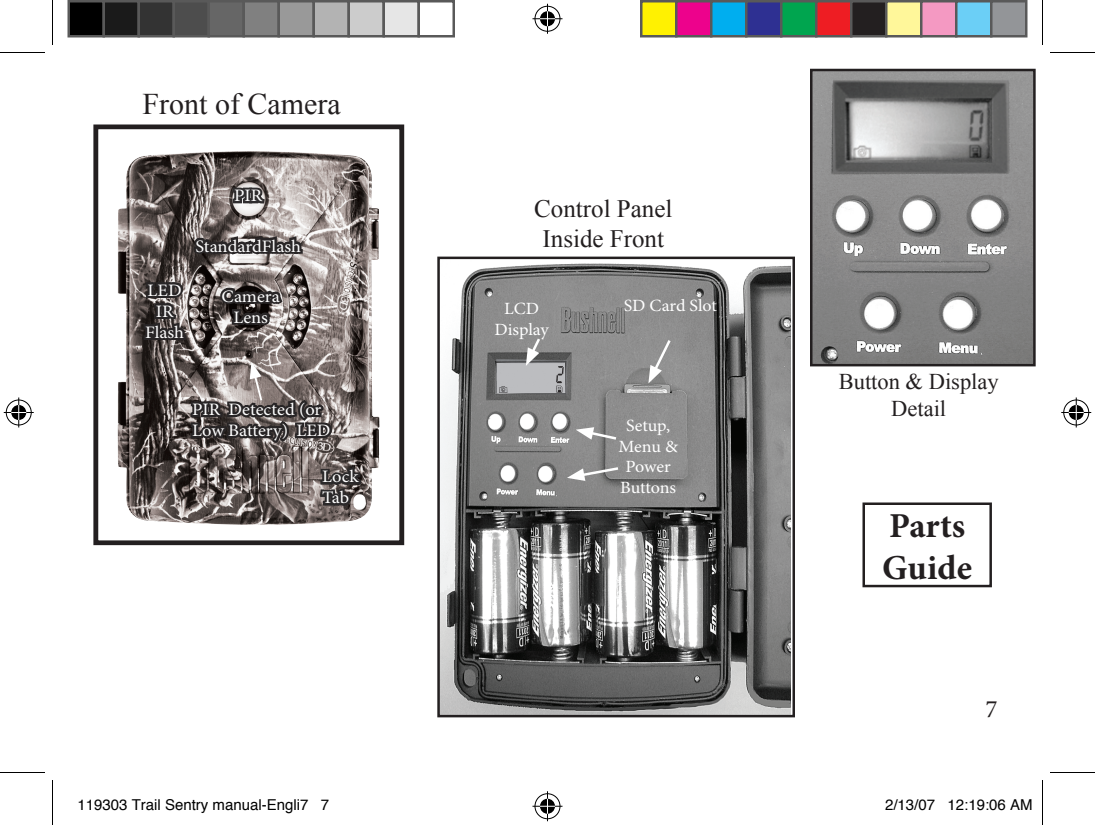
<style>
.page{position:relative;width:1095px;height:825px;background:#fff}
.page>*{position:absolute;margin:0;border:0;box-sizing:border-box;transform-origin:0 0}
.t1{font:700 35px/42px "Minion Pro";color:#231f20}
.t2{font:30px "Times New Roman";color:#231f20}
.t3{font:25px/30px "Times New Roman";color:#231f20;text-align:center}
.t4{font:22.5px/27px "Times New Roman";color:#231f20;text-align:center}
.t5{font:17.5px/21px "Minion Pro";color:#fff;scale:1.06 1}
.t6{font:17.25px/20.5px "Minion Pro";letter-spacing:-.01em;color:#fff;text-align:center;scale:1.05 1}
.t7{font:15px "Helvetica";color:#000}
</style>
<div class="page">
<img style="left:118px;top:151px;width:261px;height:374px">
<div style="left:93px;top:124px;width:311px;height:421px;border:5px solid #231f20"></div>
<img style="left:440px;top:263px;width:351px;height:451px">
<div style="left:437px;top:257px;width:358px;height:460px;border:2px solid #231f20"></div>
<img style="left:496px;top:359px;width:71px;height:36px">
<div style="left:862px;top:502px;width:130px;height:85px;border:2px solid #231f20"></div>
<svg style="left:576px;top:427px;width:43px;height:14px"></svg>
<svg style="left:567px;top:466px;width:54px;height:15px"></svg>
<svg style="left:526px;top:336px;width:16px;height:30px"></svg>
<svg style="left:648px;top:337px;width:25px;height:46px"></svg>
<img style="left:813px;top:72px;width:220px;height:291px">
<div style="left:810px;top:69px;width:226px;height:297px;border:2px solid #231f20"></div>
<svg style="left:230px;top:184px;width:38px;height:23px"></svg>
<svg style="left:218px;top:286px;width:68px;height:41px;background:#55504f"></svg>
<svg style="left:192px;top:233px;width:113px;height:28px;background:#666160"></svg>
<svg style="left:141px;top:279px;width:47px;height:64px;background:#504a49"></svg>
<svg style="left:188px;top:362px;width:175px;height:146px;background:#736b69"></svg>
<hr style="left:0;top:52px;width:45px;height:1px;background:#000">
<hr style="left:1050px;top:52px;width:45px;height:1px;background:#000">
<hr style="left:0;top:772px;width:45px;height:1px;background:#000">
<hr style="left:1050px;top:772px;width:45px;height:1px;background:#000">
<hr style="left:52px;top:0;width:1px;height:45px;background:#000">
<hr style="left:52px;top:780px;width:1px;height:45px;background:#000">
<hr style="left:1042px;top:0;width:1px;height:45px;background:#000">
<hr style="left:1042px;top:780px;width:1px;height:45px;background:#000">
<div style="left:533px;top:5px;width:29px;height:28px;border:3px solid #fff;border-radius:50%"></div>
<hr style="left:532px;top:17px;width:30px;height:3px;background:#fff">
<hr style="left:546px;top:4px;width:3px;height:30px;background:#fff">
<div style="left:538px;top:10px;width:19px;height:18px;border:3px solid #fff;border-radius:50%"></div>
<div style="left:535px;top:6px;width:25px;height:26px;border:1px solid #000;border-radius:50%"></div>
<hr style="left:532px;top:18px;width:30px;height:1px;background:#000">
<hr style="left:547px;top:4px;width:1px;height:30px;background:#000">
<svg style="left:540px;top:11px;width:15px;height:15px"></svg>
<div style="left:533px;top:792px;width:29px;height:28px;border:3px solid #fff;border-radius:50%"></div>
<hr style="left:532px;top:805px;width:30px;height:3px;background:#fff">
<hr style="left:546px;top:791px;width:3px;height:30px;background:#fff">
<div style="left:538px;top:797px;width:19px;height:18px;border:3px solid #fff;border-radius:50%"></div>
<div style="left:535px;top:793px;width:25px;height:26px;border:1px solid #000;border-radius:50%"></div>
<hr style="left:532px;top:806px;width:30px;height:1px;background:#000">
<hr style="left:547px;top:791px;width:1px;height:30px;background:#000">
<svg style="left:540px;top:799px;width:15px;height:15px"></svg>
<div style="left:5px;top:398px;width:28px;height:29px;border:3px solid #fff;border-radius:50%"></div>
<hr style="left:4px;top:411px;width:30px;height:3px;background:#fff">
<hr style="left:17px;top:398px;width:3px;height:30px;background:#fff">
<div style="left:10px;top:403px;width:18px;height:19px;border:3px solid #fff;border-radius:50%"></div>
<div style="left:6px;top:400px;width:26px;height:25px;border:1px solid #000;border-radius:50%"></div>
<hr style="left:4px;top:412px;width:30px;height:1px;background:#000">
<hr style="left:18px;top:398px;width:1px;height:30px;background:#000">
<svg style="left:11px;top:405px;width:15px;height:15px"></svg>
<div style="left:1062px;top:398px;width:28px;height:29px;border:3px solid #fff;border-radius:50%"></div>
<hr style="left:1061px;top:411px;width:30px;height:3px;background:#fff">
<hr style="left:1075px;top:398px;width:3px;height:30px;background:#fff">
<div style="left:1067px;top:403px;width:18px;height:19px;border:3px solid #fff;border-radius:50%"></div>
<div style="left:1063px;top:400px;width:26px;height:25px;border:1px solid #000;border-radius:50%"></div>
<hr style="left:1061px;top:412px;width:30px;height:1px;background:#000">
<hr style="left:1076px;top:398px;width:1px;height:30px;background:#000">
<svg style="left:1069px;top:405px;width:15px;height:15px"></svg>
<div style="left:69px;top:1px;width:35px;height:35px;background:#000"></div>
<div style="left:68px;top:0;width:37px;height:38px;border:2px solid #595959"></div>
<div style="left:104px;top:1px;width:35px;height:35px;background:#1a1a1a"></div>
<div style="left:102px;top:0;width:38px;height:38px;border:2px solid #595959"></div>
<div style="left:139px;top:1px;width:35px;height:35px;background:#333"></div>
<div style="left:138px;top:0;width:37px;height:38px;border:2px solid #595959"></div>
<div style="left:174px;top:1px;width:35px;height:35px;background:#4d4d4d"></div>
<div style="left:172px;top:0;width:38px;height:38px;border:2px solid #595959"></div>
<div style="left:209px;top:1px;width:35px;height:35px;background:#666"></div>
<div style="left:208px;top:0;width:37px;height:38px;border:2px solid #595959"></div>
<div style="left:244px;top:1px;width:35px;height:35px;background:#808080"></div>
<div style="left:242px;top:0;width:38px;height:38px;border:2px solid #595959"></div>
<div style="left:279px;top:1px;width:35px;height:35px;background:#999"></div>
<div style="left:278px;top:0;width:37px;height:38px;border:2px solid #595959"></div>
<div style="left:314px;top:1px;width:35px;height:35px;background:#b3b3b3"></div>
<div style="left:312px;top:0;width:38px;height:38px;border:2px solid #595959"></div>
<div style="left:349px;top:1px;width:35px;height:35px;background:#ccc"></div>
<div style="left:348px;top:0;width:37px;height:38px;border:2px solid #595959"></div>
<div style="left:384px;top:1px;width:35px;height:35px;background:#e6e6e6"></div>
<div style="left:382px;top:0;width:38px;height:38px;border:2px solid #595959"></div>
<div style="left:418px;top:0;width:37px;height:38px;border:2px solid #595959"></div>
<div style="left:641px;top:1px;width:35px;height:35px;background:#fff101"></div>
<div style="left:640px;top:0;width:38px;height:38px;border:2px solid #595959"></div>
<div style="left:676px;top:1px;width:35px;height:35px;background:#ed028c"></div>
<div style="left:675px;top:0;width:37px;height:38px;border:2px solid #595959"></div>
<div style="left:711px;top:1px;width:35px;height:35px;background:#00aeef"></div>
<div style="left:710px;top:0;width:38px;height:38px;border:2px solid #595959"></div>
<div style="left:746px;top:1px;width:35px;height:35px;background:#2e3092"></div>
<div style="left:745px;top:0;width:37px;height:38px;border:2px solid #595959"></div>
<div style="left:781px;top:1px;width:35px;height:35px;background:#00a54f"></div>
<div style="left:780px;top:0;width:38px;height:38px;border:2px solid #595959"></div>
<div style="left:816px;top:1px;width:35px;height:35px;background:#ee1d23"></div>
<div style="left:815px;top:0;width:37px;height:38px;border:2px solid #595959"></div>
<div style="left:851px;top:1px;width:35px;height:35px;background:#231f20"></div>
<div style="left:850px;top:0;width:38px;height:38px;border:2px solid #595959"></div>
<div style="left:886px;top:1px;width:35px;height:35px;background:#fff79a"></div>
<div style="left:885px;top:0;width:37px;height:38px;border:2px solid #595959"></div>
<div style="left:921px;top:1px;width:35px;height:35px;background:#f499c2"></div>
<div style="left:920px;top:0;width:38px;height:38px;border:2px solid #595959"></div>
<div style="left:956px;top:1px;width:35px;height:35px;background:#6bcff6"></div>
<div style="left:955px;top:0;width:37px;height:38px;border:2px solid #595959"></div>
<div style="left:991px;top:1px;width:35px;height:35px;background:#939598"></div>
<div style="left:990px;top:0;width:38px;height:38px;border:2px solid #595959"></div>
<h2 class="t2" style="left:142px;top:87px;width:200px">Front of Camera</h2>
<p class="t5" style="left:234px;top:185px;width:28px">PIR</p>
<p class="t5" style="left:195px;top:236px;width:101px">StandardFlash</p>
<p class="t5" style="left:145px;top:280px;width:38px;text-align:center">LED<br>IR<br>Flash</p>
<p class="t5" style="left:222px;top:286px;width:56px;text-align:center">Camera<br>Lens</p>
<p class="t5" style="left:192px;top:399px;width:132px">PIR Detected (or<br>Low Battery) LED</p>
<p class="t5" style="left:322px;top:466px;width:36px">Lock<br>Tab</p>
<h3 class="t3" style="left:534px;top:193px;width:140px">Control Panel<br>Inside Front</h3>
<p class="t6" style="left:504px;top:298px;width:35px">LCD</p>
<p class="t6" style="left:624px;top:295px;width:90px">SD Card Slot</p>
<p class="t6" style="left:494px;top:319px;width:53px">Display</p>
<p class="t6" style="left:619px;top:415px;width:58px">Setup,<br>Menu &amp;<br>Power<br>Buttons</p>
<p class="t4" style="left:839px;top:368px;width:162px">Button &amp; Display<br>Detail</p>
<h1 class="t1" style="left:882px;top:504px;width:91px">Parts<br>Guide</h1>
<p class="t7" style="left:78px;top:795px;width:253px">119303 Trail Sentry manual-Engli7 7</p>
<p class="t7" style="left:885px;top:795px;width:149px">2/13/07 12:19:06 AM</p>
</div>
